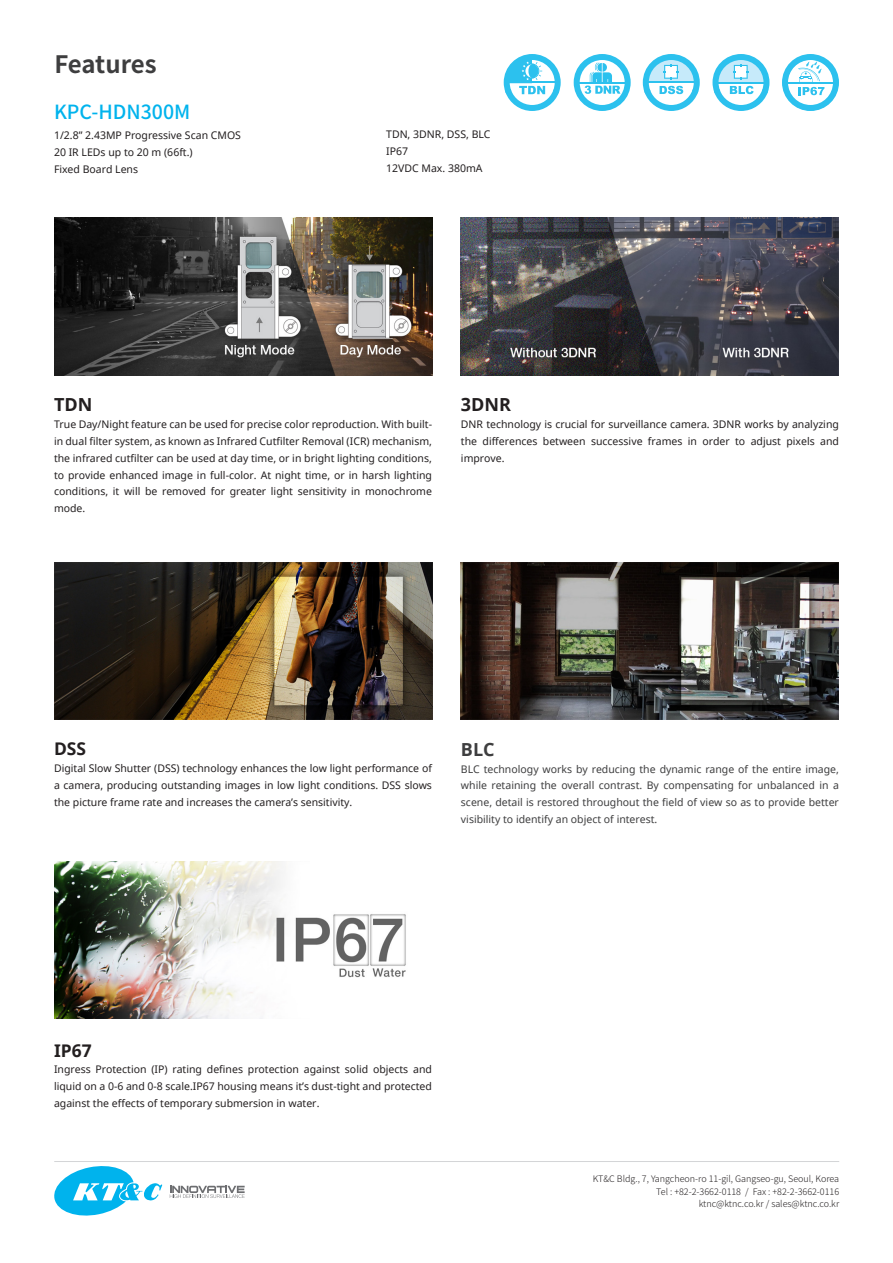
<style>
.page{position:relative;width:893px;height:1263px;background:#fff}
.page>*{position:absolute;margin:0;border:0;box-sizing:border-box;transform-origin:0 0}
.t1{font:700 24px "Noto Sans CJ Kkr";letter-spacing:-.01em;color:#3e3e3f}
.t2{font:500 19.5px "Noto Sans CJ Kkr";color:#00b3ed}
.t3{font:700 18px "Noto Sans";color:#231f20}
.t4{font:700 18px "Noto Sans";color:#3e3e3f}
.t5{font:700 17.4px "Noto Sans";color:#231f20}
.t6{font:10.5px/16.8px "Noto Sans";color:#231f20;text-align:justify}
.t7{font:10.5px/16.8px "Noto Sans";color:#3e3e3f;text-align:justify}
.t8{font:300 9px/12.6px "Noto Sans CJ Kkr";color:#231f20;text-align:right}
</style>
<div class="page">
<svg style="left:712px;top:54px;width:57px;height:57px"></svg>
<hr style="left:717px;top:82px;width:48px;height:1px;background:#2cc1ee">
<svg style="left:574px;top:54px;width:57px;height:57px"></svg>
<svg style="left:643px;top:54px;width:57px;height:57px"></svg>
<svg style="left:54px;top:1166px;width:108px;height:50px"></svg>
<svg style="left:170px;top:1186px;width:75px;height:12px"></svg>
<hr style="left:54px;top:1161px;width:785px;height:1px;background:#d4d5d7">
<img style="left:54px;top:562px;width:378px;height:158px">
<img style="left:461px;top:218px;width:378px;height:157px">
<img style="left:461px;top:562px;width:378px;height:158px">
<svg style="left:504px;top:54px;width:57px;height:57px"></svg>
<hr style="left:508px;top:82px;width:48px;height:1px;background:#2cc1ee">
<img style="left:54px;top:218px;width:378px;height:157px">
<img style="left:54px;top:861px;width:352px;height:158px">
<svg style="left:782px;top:54px;width:57px;height:57px"></svg>
<h1 class="t1" style="left:54px;top:51px;width:104px">Features</h1>
<h2 class="t2" style="left:54px;top:101px;width:138px">KPC-HDN300M</h2>
<p class="t6" style="left:54px;top:126px;width:189px;text-align:left">1/2.8” 2.43MP Progressive Scan CMOS<br>20 IR LEDs up to 20 m (66ft.)<br>Fixed Board Lens</p>
<p class="t6" style="left:386px;top:126px;width:106px;text-align:left">TDN, 3DNR, DSS, BLC<br>IP67<br>12VDC Max. 380mA</p>
<h3 class="t3" style="left:54px;top:392px;width:40px">TDN</h3>
<p class="t6" style="left:54px;top:415px;width:380px">True Day/Night feature can be used for precise color reproduction. With built&shy;in dual filter system, as known as Infrared Cutfilter Removal (ICR) mechanism, the infrared cutfilter can be used at day time, or in bright lighting conditions, to provide enhanced image in full-color. At night time, or in harsh lighting conditions, it will be removed for greater light sensitivity in monochrome mode.</p>
<h3 class="t3" style="left:461px;top:392px;width:52px">3DNR</h3>
<p class="t6" style="left:461px;top:415px;width:379px">DNR technology is crucial for surveillance camera. 3DNR works by analyzing the differences between successive frames in order to adjust pixels and improve.</p>
<h3 class="t5" style="left:54px;top:736px;width:34px">DSS</h3>
<p class="t6" style="left:54px;top:759px;width:379px">Digital Slow Shutter (DSS) technology enhances the low light performance of a camera, producing outstanding images in low light conditions. DSS slows the picture frame rate and increases the camera’s sensitivity.</p>
<h3 class="t4" style="left:461px;top:736px;width:35px">BLC</h3>
<p class="t7" style="left:461px;top:760px;width:379px">BLC technology works by reducing the dynamic range of the entire image, while retaining the overall contrast. By compensating for unbalanced in a scene, detail is restored throughout the field of view so as to provide better visibility to identify an object of interest.</p>
<h3 class="t5" style="left:54px;top:1038px;width:39px">IP67</h3>
<p class="t6" style="left:54px;top:1061px;width:379px">Ingress Protection (IP) rating defines protection against solid objects and liquid on a 0-6 and 0-8 scale.IP67 housing means it’s dust-tight and protected against the effects of temporary submersion in water.</p>
<p class="t8" style="left:593px;top:1173px;width:248px">KT&amp;C Bldg., 7, Yangcheon-ro 11-gil, Gangseo-gu, Seoul, Korea<br>Tel : +82-2-3662-0118 / Fax : +82-2-3662-0116 ktnc@ktnc.co.kr / sales@ktnc.co.kr</p>
</div>
